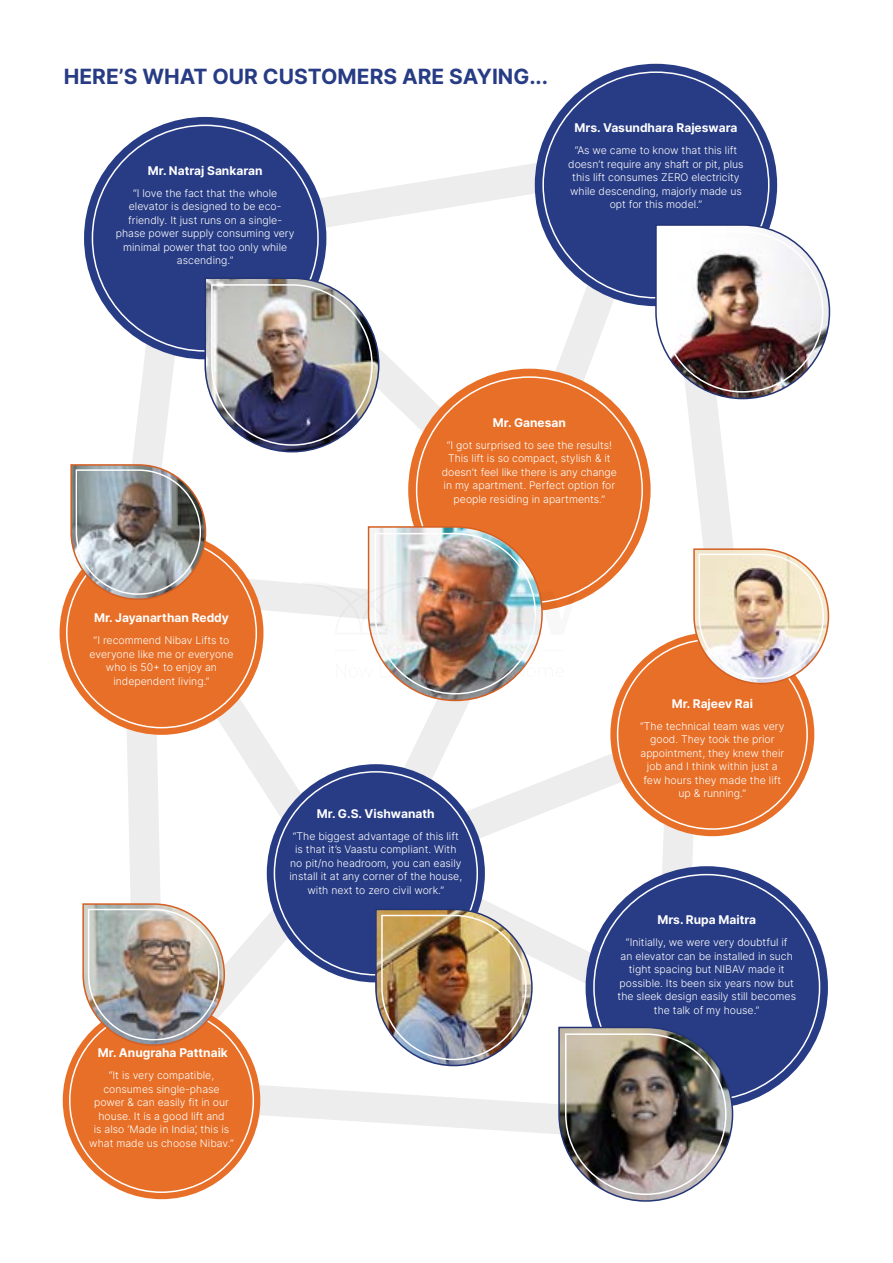
<style>
.page{position:relative;width:893px;height:1263px;background:#fff}
.page>*{position:absolute;margin:0;border:0;box-sizing:border-box;transform-origin:0 0}
.t1{font:700 21px "Inter";color:#283c85}
.t2{font:700 12px "Inter";color:#fff}
.t3{font:300 10.5px/13.5px "Inter";color:#fff;text-align:center}
</style>
<div class="page">
<svg style="left:507px;top:274px;width:137px;height:174px"></svg>
<svg style="left:644px;top:305px;width:80px;height:158px"></svg>
<svg style="left:320px;top:271px;width:187px;height:190px"></svg>
<svg style="left:99px;top:148px;width:105px;height:315px"></svg>
<svg style="left:147px;top:125px;width:420px;height:145px"></svg>
<div style="left:84px;top:117px;width:242px;height:242px;background:#283c85;border-radius:50%"></div>
<img style="left:204px;top:277px;width:176px;height:176px">
<div style="left:535px;top:64px;width:242px;height:242px;background:#283c85;border-radius:50%"></div>
<img style="left:654px;top:224px;width:177px;height:176px">
<div style="left:408px;top:369px;width:243px;height:242px;background:#e76f27;border-radius:50%"></div>
<img style="left:70px;top:463px;width:760px;height:739px">
<h1 class="t1" style="left:64px;top:61px;width:486px">HERE’S WHAT OUR CUSTOMERS ARE SAYING...</h1>
<p class="t2" style="left:148px;top:162px;width:116px">Mr. Natraj Sankaran</p>
<p class="t3" style="left:116px;top:186px;width:180px">“I love the fact that the whole elevator is designed to be eco&shy;friendly. It just runs on a single&shy;phase power supply consuming very minimal power that too only while ascending.”</p>
<p class="t2" style="left:574px;top:119px;width:164px">Mrs. Vasundhara Rajeswara</p>
<p class="t3" style="left:568px;top:144px;width:177px">“As we came to know that this lift doesn’t require any shaft or pit, plus this lift consumes ZERO electricity while descending, majorly made us opt for this model.”</p>
<p class="t2" style="left:94px;top:609px;width:136px">Mr. Jayanarthan Reddy</p>
<p class="t3" style="left:90px;top:633px;width:145px">“I recommend Nibav Lifts to everyone like me or everyone who is 50+ to enjoy an independent living.”</p>
<p class="t2" style="left:98px;top:1044px;width:132px">Mr. Anugraha Pattnaik</p>
<p class="t3" style="left:89px;top:1069px;width:146px">“It is very compatible, consumes single-phase power &amp; can easily fit in our house. It is a good lift and<br>is also ‘Made in India’, this is what made us choose Nibav.”</p>
<p class="t2" style="left:493px;top:414px;width:74px">Mr. Ganesan</p>
<p class="t3" style="left:442px;top:438px;width:177px">“I got surprised to see the results!<br>This lift is so compact, stylish &amp; it doesn’t feel like there is any change in my apartment. Perfect option for people residing in apartments.”</p>
<p class="t2" style="left:317px;top:804px;width:119px">Mr. G.S. Vishwanath</p>
<p class="t3" style="left:289px;top:829px;width:174px">“The biggest advantage of this lift is that it’s Vaastu compliant. With no pit/no headroom, you can easily install it at any corner of the house, with next to zero civil work.”</p>
<p class="t2" style="left:672px;top:695px;width:83px">Mr. Rajeev Rai</p>
<p class="t3" style="left:640px;top:719px;width:146px">“The technical team was very good. They took the prior appointment, they knew their job and I think within just a few hours they made the lift up &amp; running.”</p>
<p class="t2" style="left:657px;top:911px;width:100px">Mrs. Rupa Maitra</p>
<p class="t3" style="left:617px;top:935px;width:180px">“Initially, we were very doubtful if<br>an elevator can be installed in such tight spacing but NIBAV made it possible. Its been six years now but the sleek design easily still becomes the talk of my house.”</p>
</div>
